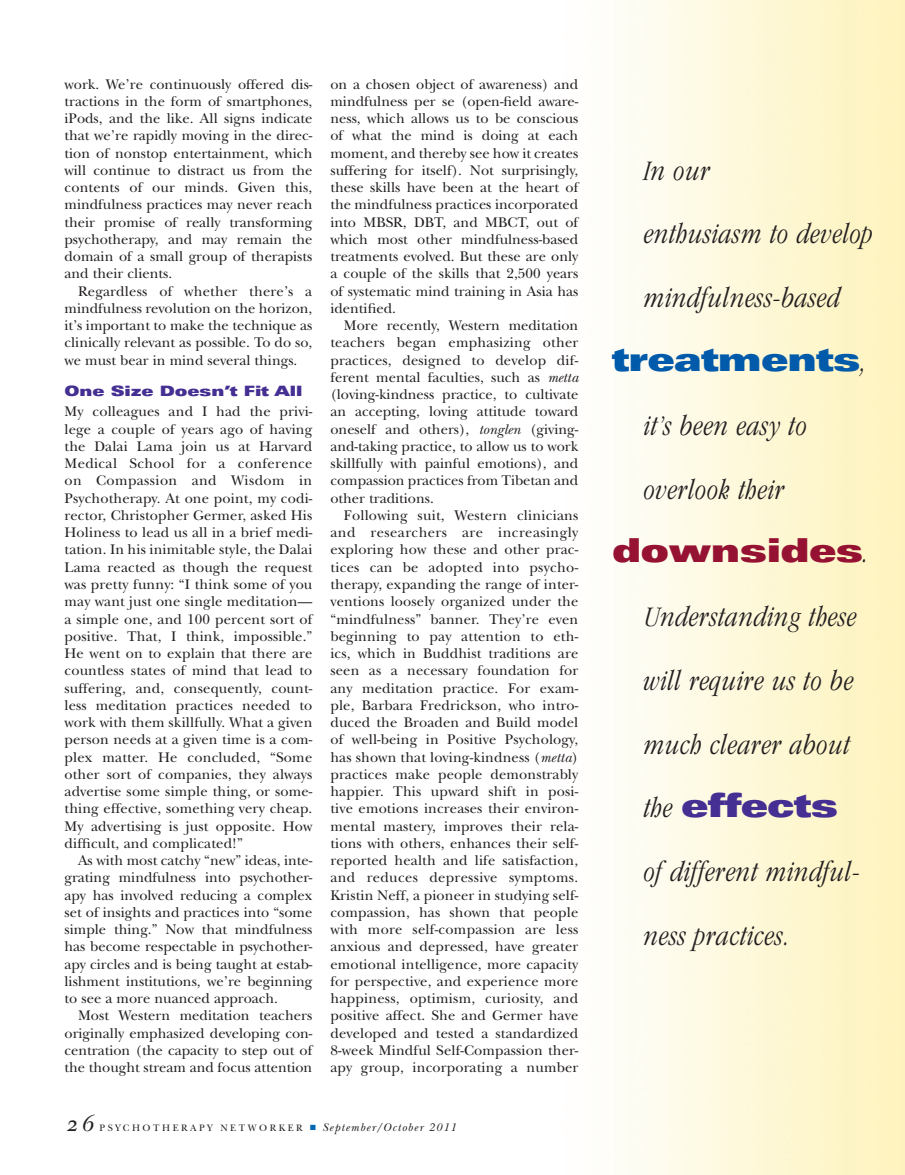
<style>
.page{position:relative;width:905px;height:1175px;background:#fff}
.page>*{position:absolute;margin:0;border:0;box-sizing:border-box;transform-origin:0 0}
.Paragraph_Style_3{font:900 expanded 33px "Univers";letter-spacing:-.025em;color:#015aaa}
.Paragraph_Style_3-2{font:900 expanded 33px "Univers";letter-spacing:-.025em;color:#951233}
.Paragraph_Style_3-3{font:900 expanded 33px "Univers";letter-spacing:-.025em;color:#452f92}
.Paragraph_Style_3-4{font:italic 300 condensed 29.25px/63.8px "Garamond";letter-spacing:.025em;color:#231f20}
.t1{font:24px "New Baskerville Italic Os F";color:#231f20}
.Feature_Body{font:14.55px/17.2px "New Baskerville";color:#231f20;text-align:justify}
.Feature_Body_No_Inde{font:14.55px/17.2px "New Baskerville";letter-spacing:.01em;color:#231f20;text-align:justify}
.Feature_Subhead{font:900 expanded 14.25px "Univers";letter-spacing:-.01em;color:#452f92}
.t2{font:9.75px "New Baskerville";letter-spacing:.26em;color:#231f20}
.s1{font-style:italic}
.s2{color:#0166b3}
.s3{font-style:italic;font-size:11.7px}
.s4{font-family:"Garamond";font-weight:300;font-style:italic;font-stretch:condensed;font-size:30px;color:#231f20}
.s5{font-family:"Garamond";font-weight:300;font-style:italic;font-stretch:condensed;font-size:29.25px;color:#231f20}
</style>
<div class="page">
<p class="Feature_Body" style="left:64px;top:75px;width:249px">work. We’re continuously offered dis&shy;tractions in the form of smartphones, iPods, and the like. All signs indicate that we’re rapidly moving in the direc&shy;tion of nonstop entertainment, which will continue to distract us from the contents of our minds. Given this, mindfulness practices may never reach their promise of really transforming psychotherapy, and may remain the domain of a small group of therapists and their clients.</p>
<p class="Feature_Body" style="left:64px;top:282px;width:249px;text-indent:14px">Regardless of whether there’s a mindfulness revolution on the horizon, it’s important to make the technique as clinically relevant as possible. To do so, we must bear in mind several things.</p>
<p class="Feature_Subhead" style="left:64px;top:383px;width:239px">One Size Doesn’t Fit All</p>
<p class="Feature_Body_No_Inde" style="left:64px;top:403px;width:249px">My colleagues and I had the privi&shy;lege a couple of years ago of having the Dalai Lama join us at Harvard Medical School for a conference on Compassion and Wisdom in Psychotherapy. At one point, my codi&shy;rector, Christopher Germer, asked His Holiness to lead us all in a brief medi&shy;tation. In his inimitable style, the Dalai Lama reacted as though the request was pretty funny: “I think some of you may want just one single meditation— a simple one, and 100 percent sort of positive. That, I think, impossible.” He went on to explain that there are countless states of mind that lead to suffering, and, consequently, count&shy;less meditation practices needed to work with them skillfully. What a given person needs at a given time is a com&shy;plex matter. He concluded, “Some other sort of companies, they always advertise some simple thing, or some&shy;thing effective, something very cheap.<br>My advertising is just opposite. How difficult, and complicated!”</p>
<p class="Feature_Body" style="left:64px;top:852px;width:249px;text-indent:14px">As with most catchy “new” ideas, inte&shy;grating mindfulness into psychother&shy;apy has involved reducing a complex set of insights and practices into “some simple thing.” Now that mindfulness has become respectable in psychother&shy;apy circles and is being taught at estab&shy;lishment institutions, we’re beginning to see a more nuanced approach.</p>
<p class="Feature_Body" style="left:64px;top:1007px;width:249px;text-indent:14px">Most Western meditation teachers originally emphasized developing con&shy;centration (the capacity to step out of the thought stream and focus attention</p>
<p class="Feature_Body" style="left:330px;top:75px;width:249px">on a chosen object of awareness) and mindfulness per se (open-field aware&shy;ness, which allows us to be conscious of what the mind is doing at each moment, and thereby see how it creates suffering for itself). Not surprisingly, these skills have been at the heart of the mindfulness practices incorporated into MBSR, DBT, and MBCT, out of which most other mindfulness-based treatments evolved. But these are only a couple of the skills that 2,500 years of systematic mind training in Asia has identified.</p>
<p class="Feature_Body" style="left:330px;top:317px;width:249px;text-indent:14px">More recently, Western meditation teachers began emphasizing other practices, designed to develop dif&shy;ferent mental faculties, such as <span class="s1">metta </span>(loving-kindness practice, to cultivate an accepting, loving attitude toward oneself and others), <span class="s1">tonglen</span> (giving&shy;and-taking practice, to allow us to work skillfully with painful emotions), and compassion practices from Tibetan and other traditions.</p>
<p class="Feature_Body" style="left:330px;top:507px;width:249px;text-indent:14px">Following suit, Western clinicians and researchers are increasingly exploring how these and other prac&shy;tices can be adopted into psycho&shy;therapy, expanding the range of inter&shy;ventions loosely organized under the “mindfulness” banner. They’re even beginning to pay attention to eth&shy;ics, which in Buddhist traditions are seen as a necessary foundation for any meditation practice. For exam&shy;ple, Barbara Fredrickson, who intro&shy;duced the Broaden and Build model of well-being in Positive Psychology, has shown that loving-kindness (<span class="s1">metta</span>) practices make people demonstrably happier. This upward shift in posi&shy;tive emotions increases their environ&shy;mental mastery, improves their rela&shy;tions with others, enhances their self&shy;reported health and life satisfaction, and reduces depressive symptoms.<br>Kristin Neff, a pioneer in studying self&shy;compassion, has shown that people with more self-compassion are less anxious and depressed, have greater emotional intelligence, more capacity for perspective, and experience more happiness, optimism, curiosity, and positive affect. She and Germer have developed and tested a standardized 8-week Mindful Self-Compassion ther&shy;apy group, incorporating a number</p>
<h3 class="t1" style="left:64px;top:1109px;width:30px">26</h3>
<p class="t2" style="left:99px;top:1122px;width:358px">PSYCHOTHERAPY NETWORKER <span class="s2">■</span> <span class="s3">September/October 2011</span></p>
<p class="Paragraph_Style_3-4" style="left:644px;top:139px;width:230px">In our<br>enthusiasm to develop mindfulness-based</p>
<p class="Paragraph_Style_3" style="left:611px;top:339px;width:256px">treatments<span class="s4">,</span></p>
<p class="Paragraph_Style_3-4" style="left:644px;top:394px;width:164px">it’s been easy to overlook their</p>
<p class="Paragraph_Style_3-2" style="left:611px;top:531px;width:259px">downsides<span class="s4">.</span></p>
<p class="Paragraph_Style_3-4" style="left:644px;top:585px;width:214px;text-align:justify">Understanding these will require us to be much clearer about</p>
<p class="Paragraph_Style_3-3" style="left:644px;top:786px;width:196px"><span class="s5">the</span> effects</p>
<p class="Paragraph_Style_3-4" style="left:644px;top:840px;width:218px">of different mindful&shy;ness practices.</p>
</div>
